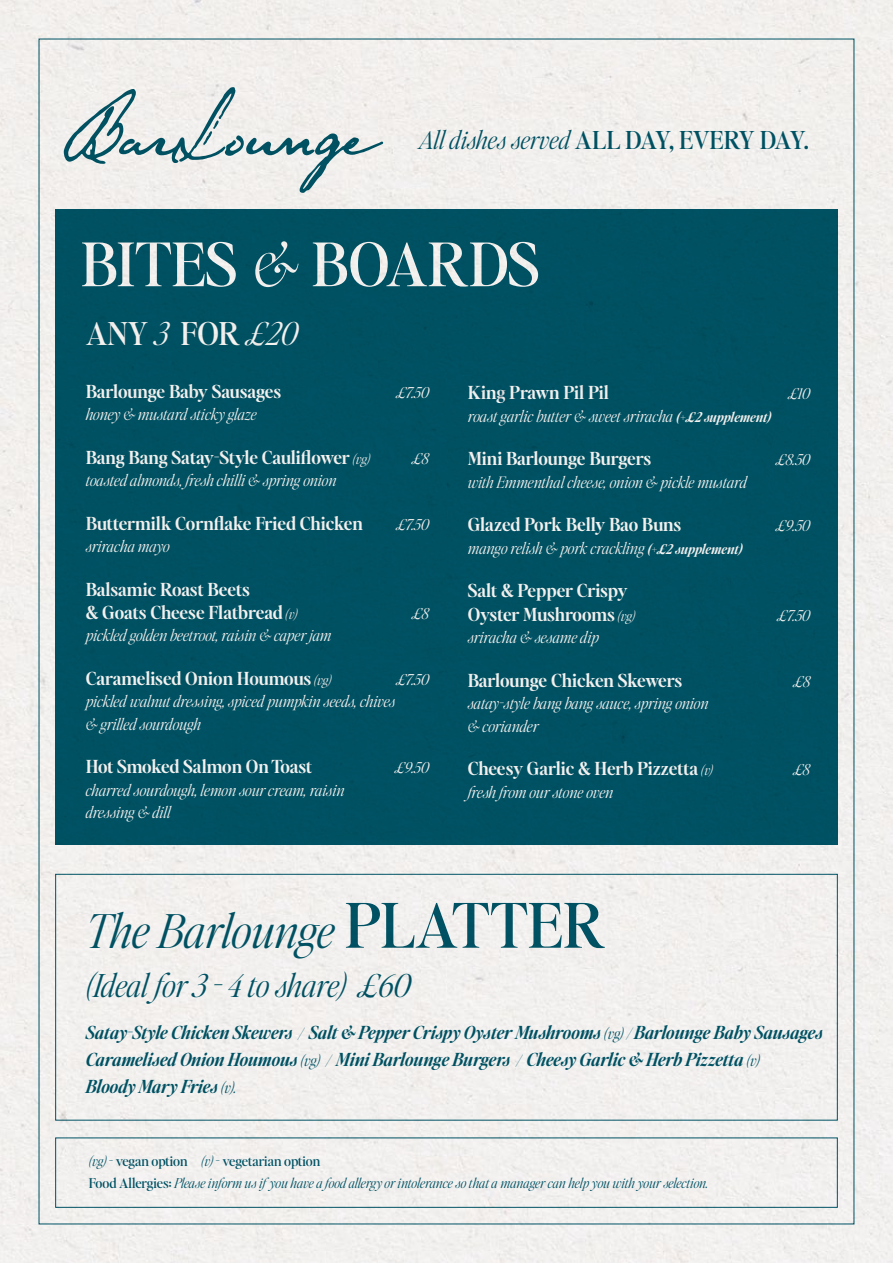
<style>
.page{position:relative;width:893px;height:1263px;background:#fff}
.page>*{position:absolute;margin:0;border:0;box-sizing:border-box;transform-origin:0 0}
.t1{font:500 60px "Editor's Note";color:#fff}
.t2{font:italic 300 46.5px "Editor's Note";letter-spacing:-.005em;color:#00576a}
.t3{font:italic 300 31.5px "Editor's Note";letter-spacing:-.01em;color:#00576a}
.t4{font:500 31.5px "Editor's Note";letter-spacing:-.005em;color:#fff}
.t5{font:500 24.75px "Editor's Note";letter-spacing:-.04em;color:#00576a}
.t6{font:600 18px/23.4px "Editor's Note";letter-spacing:-.01em;color:#fff}
.t7{font:italic 600 18px/27px "Editor's Note";letter-spacing:-.005em;color:#00576a}
.t8{font:italic 300 15.75px/22.5px "Editor's Note";color:#fff}
.t9{font:italic 300 15px "Editor's Note";color:#fff}
.t10{font:italic 300 13.5px/22.5px "Editor's Note";color:#00576a}
.s1{font-weight:300;font-style:italic}
.s2{font-weight:300;font-style:italic;font-size:13.5px}
.s3{font-weight:600;font-size:13.5px}
.s4{font-weight:500;font-style:normal;font-size:61.5px}
.s5{font-weight:300;font-size:15px}
.s6{font-weight:500;font-style:normal}
</style>
<div class="page">
<img style="left:0;top:0;width:893px;height:1263px">
<h3 class="t5" style="left:419px;top:122px;width:392px"><span class="s1">All dishes served</span> ALL DAY, EVERY DAY.</h3>
<h1 class="t1" style="left:81px;top:221px;width:461px">BITES <span class="s1">&amp;</span> BOARDS</h1>
<h3 class="t4" style="left:86px;top:311px;width:213px">ANY <span class="s1">3</span> FOR <span class="s1">£20</span></h3>
<p class="t6" style="left:86px;top:379px;width:197px">Barlounge Baby Sausages</p>
<p class="t9" style="left:396px;top:381px;width:34px">£7.50</p>
<p class="t8" style="left:86px;top:403px;width:173px">honey &amp; mustard sticky glaze</p>
<p class="t6" style="left:86px;top:445px;width:286px">Bang Bang Satay-Style Cauliflower <span class="s2">(vg)</span></p>
<p class="t9" style="left:412px;top:447px;width:18px">£8</p>
<p class="t8" style="left:86px;top:469px;width:252px">toasted almonds, fresh chilli &amp; spring onion</p>
<p class="t6" style="left:86px;top:511px;width:279px">Buttermilk Cornflake Fried Chicken</p>
<p class="t9" style="left:396px;top:513px;width:34px">£7.50</p>
<p class="t8" style="left:86px;top:535px;width:85px">sriracha mayo</p>
<p class="t6" style="left:86px;top:577px;width:213px">Balsamic Roast Beets<br>&amp; Goats Cheese Flatbread <span class="s2">(v)</span></p>
<p class="t9" style="left:412px;top:603px;width:18px">£8</p>
<p class="t8" style="left:86px;top:624px;width:247px">pickled golden beetroot, raisin &amp; caper jam</p>
<p class="t6" style="left:86px;top:666px;width:247px">Caramelised Onion Houmous <span class="s2">(vg)</span></p>
<p class="t9" style="left:396px;top:669px;width:34px">£7.50</p>
<p class="t8" style="left:86px;top:690px;width:311px">pickled walnut dressing, spiced pumpkin seeds, chives &amp; grilled sourdough</p>
<p class="t6" style="left:86px;top:755px;width:228px">Hot Smoked Salmon On Toast</p>
<p class="t9" style="left:395px;top:757px;width:35px">£9.50</p>
<p class="t8" style="left:86px;top:778px;width:260px">charred sourdough, lemon sour cream, raisin dressing &amp; dill</p>
<p class="t6" style="left:468px;top:380px;width:143px">King Prawn Pil Pil</p>
<p class="t9" style="left:789px;top:383px;width:23px">£10</p>
<p class="t8" style="left:468px;top:404px;width:306px">roast garlic butter &amp; sweet sriracha <span class="s3">(+£2 supplement)</span></p>
<p class="t6" style="left:468px;top:446px;width:185px">Mini Barlounge Burgers</p>
<p class="t9" style="left:776px;top:449px;width:35px">£8.50</p>
<p class="t8" style="left:468px;top:470px;width:281px">with Emmenthal cheese, onion &amp; pickle mustard</p>
<p class="t6" style="left:468px;top:512px;width:215px">Glazed Pork Belly Bao Buns</p>
<p class="t9" style="left:776px;top:515px;width:35px">£9.50</p>
<p class="t8" style="left:468px;top:536px;width:277px">mango relish &amp; pork crackling <span class="s3">(+£2 supplement)</span></p>
<p class="t6" style="left:468px;top:578px;width:169px">Salt &amp; Pepper Crispy<br>Oyster Mushrooms <span class="s2">(vg)</span></p>
<p class="t9" style="left:777px;top:604px;width:34px">£7.50</p>
<p class="t8" style="left:468px;top:626px;width:132px">sriracha &amp; sesame dip</p>
<p class="t6" style="left:468px;top:668px;width:216px">Barlounge Chicken Skewers</p>
<p class="t9" style="left:793px;top:670px;width:18px">£8</p>
<p class="t8" style="left:468px;top:692px;width:242px">satay-style bang bang sauce, spring onion &amp; coriander</p>
<p class="t6" style="left:468px;top:756px;width:247px">Cheesy Garlic &amp; Herb Pizzetta <span class="s2">(v)</span></p>
<p class="t9" style="left:793px;top:759px;width:18px">£8</p>
<p class="t8" style="left:468px;top:780px;width:147px">fresh from our stone oven</p>
<h2 class="t2" style="left:86px;top:897px;width:521px">The Barlounge <span class="s4">PLATTER</span></h2>
<h3 class="t3" style="left:86px;top:963px;width:326px">(Ideal for 3 - 4 to share) £60</h3>
<p class="t7" style="left:86px;top:1019px;width:739px">Satay-Style Chicken Skewers <span class="s5">/</span> Salt &amp; Pepper Crispy Oyster Mushrooms <span class="s5">(vg) /</span> Barlounge Baby Sausages<br>Caramelised Onion Houmous <span class="s5">(vg) /</span> Mini Barlounge Burgers <span class="s5">/</span> Cheesy Garlic &amp; Herb Pizzetta <span class="s5">(v)<br></span>Bloody Mary Fries <span class="s5">(v).</span></p>
<p class="t10" style="left:89px;top:1149px;width:621px">(vg) <span class="s6">- vegan option</span> (v) <span class="s6">- vegetarian option<br>Food Allergies:</span> Please inform us if you have a food allergy or intolerance so that a manager can help you with your selection.</p>
</div>
